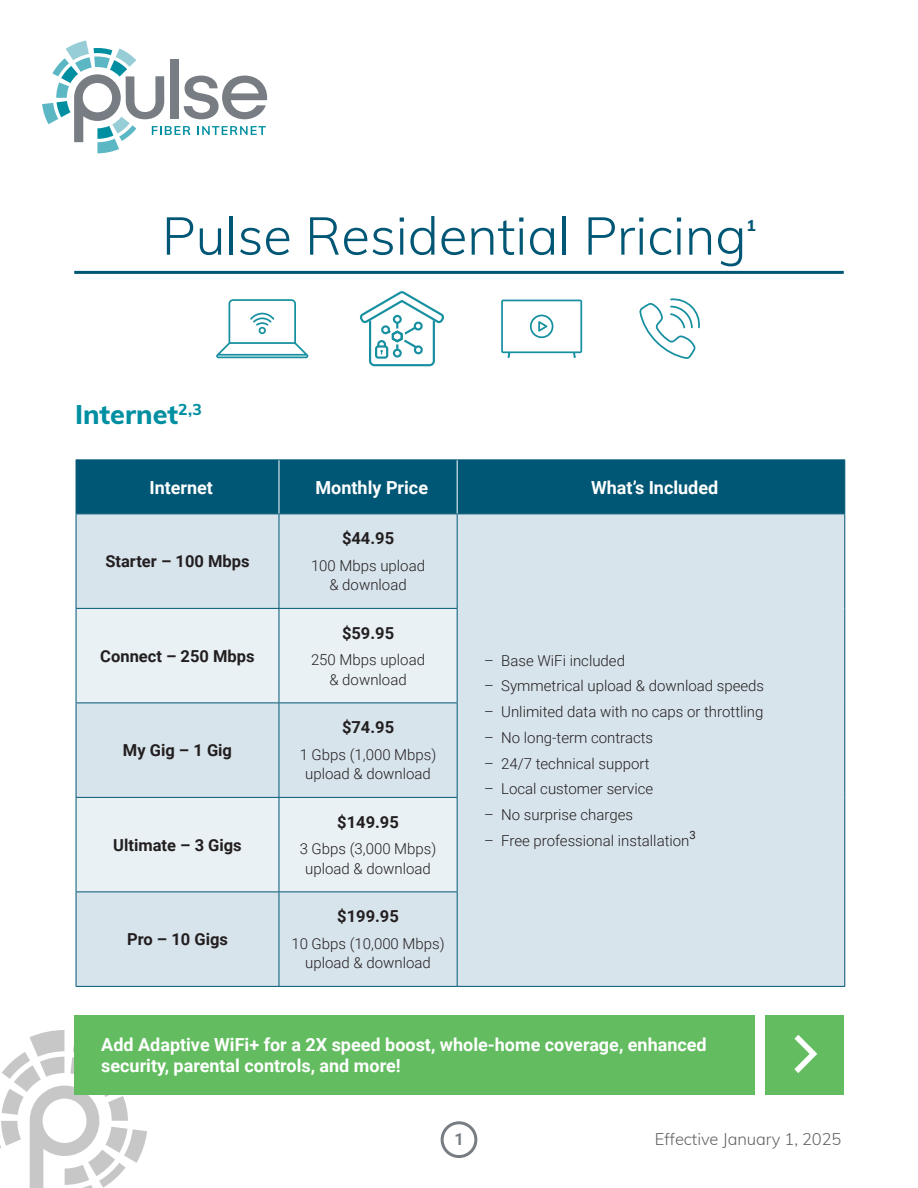
<style>
.page{position:relative;width:918px;height:1188px;background:#fff}
.page>*{position:absolute;margin:0;border:0;box-sizing:border-box;transform-origin:0 0}
.t1{font:300 52.5px "Muli";color:#005775}
.t2{font:800 27px "Muli";color:#008fa1}
.t3{font:700 18px/21px "Roboto";color:#fff}
.t4{font:700 16.5px "Roboto";color:#231f20}
.t5{font:300 16.5px "Muli";letter-spacing:-.005em;color:#636366}
.t6{font:700 16.5px "Roboto";color:#787d83}
.t7{font:800 15.75px "Muli";color:#005775}
.t8{font:300 15px/19.5px "Roboto";color:#231f20;text-align:center}
</style>
<div class="page">
<div style="left:441px;top:1121px;width:36px;height:37px;border:3px solid #787d83;border-radius:50%"></div>
<svg style="left:0;top:1030px;width:147px;height:158px"></svg>
<div style="left:77px;top:461px;width:767px;height:53px;background:#005775"></div>
<div style="left:77px;top:515px;width:767px;height:471px;background:#d8e4ec"></div>
<svg style="left:77px;top:609px;width:380px;height:283px;background:#e1ebf1"></svg>
<hr style="left:76px;top:514px;width:1px;height:94px;background:#005775">
<hr style="left:279px;top:514px;width:1px;height:94px;background:#005775">
<hr style="left:457px;top:514px;width:1px;height:94px;background:#005775">
<hr style="left:844px;top:514px;width:1px;height:94px;background:#005775">
<hr style="left:76px;top:608px;width:203px;height:1px;background:#005775">
<hr style="left:76px;top:609px;width:1px;height:94px;background:#005775">
<hr style="left:279px;top:608px;width:179px;height:1px;background:#005775">
<hr style="left:279px;top:609px;width:1px;height:94px;background:#005775">
<hr style="left:457px;top:609px;width:1px;height:94px;background:#005775">
<hr style="left:844px;top:608px;width:1px;height:95px;background:#005775">
<hr style="left:76px;top:703px;width:203px;height:1px;background:#005775">
<hr style="left:76px;top:703px;width:1px;height:94px;background:#005775">
<hr style="left:279px;top:703px;width:179px;height:1px;background:#005775">
<hr style="left:279px;top:703px;width:1px;height:94px;background:#005775">
<hr style="left:457px;top:703px;width:1px;height:94px;background:#005775">
<hr style="left:844px;top:703px;width:1px;height:94px;background:#005775">
<hr style="left:76px;top:797px;width:203px;height:1px;background:#005775">
<hr style="left:76px;top:798px;width:1px;height:94px;background:#005775">
<hr style="left:279px;top:797px;width:179px;height:1px;background:#005775">
<hr style="left:279px;top:798px;width:1px;height:94px;background:#005775">
<hr style="left:457px;top:798px;width:1px;height:94px;background:#005775">
<hr style="left:844px;top:797px;width:1px;height:95px;background:#005775">
<hr style="left:76px;top:892px;width:203px;height:1px;background:#005775">
<hr style="left:76px;top:892px;width:1px;height:94px;background:#005775">
<hr style="left:279px;top:892px;width:179px;height:1px;background:#005775">
<hr style="left:279px;top:892px;width:1px;height:94px;background:#005775">
<hr style="left:457px;top:892px;width:1px;height:94px;background:#005775">
<hr style="left:844px;top:892px;width:1px;height:94px;background:#005775">
<hr style="left:76px;top:986px;width:203px;height:1px;background:#005775">
<hr style="left:279px;top:986px;width:178px;height:1px;background:#005775">
<hr style="left:457px;top:986px;width:388px;height:1px;background:#005775">
<hr style="left:76px;top:460px;width:203px;height:1px;background:#005775">
<hr style="left:76px;top:460px;width:1px;height:54px;background:#005775">
<hr style="left:279px;top:460px;width:178px;height:1px;background:#005775">
<hr style="left:457px;top:460px;width:388px;height:1px;background:#005775">
<hr style="left:844px;top:460px;width:1px;height:54px;background:#005775">
<hr style="left:76px;top:514px;width:203px;height:1px;background:#005775">
<hr style="left:279px;top:514px;width:178px;height:1px;background:#005775">
<hr style="left:457px;top:514px;width:388px;height:1px;background:#005775">
<hr style="left:279px;top:460px;width:1px;height:54px;background:#fff">
<hr style="left:457px;top:460px;width:1px;height:54px;background:#fff">
<hr style="left:74px;top:271px;width:770px;height:3px;background:#005775">
<svg style="left:42px;top:40px;width:225px;height:113px"></svg>
<div style="left:74px;top:1015px;width:681px;height:80px;background:#63bd60"></div>
<div style="left:765px;top:1015px;width:79px;height:80px;background:#63bd60"></div>
<svg style="left:359px;top:291px;width:85px;height:75px"></svg>
<svg style="left:501px;top:300px;width:81px;height:58px"></svg>
<svg style="left:639px;top:298px;width:61px;height:61px"></svg>
<svg style="left:216px;top:299px;width:92px;height:59px"></svg>
<h1 class="t1" style="left:162px;top:198px;width:586px">Pulse Residential Pricing</h1>
<p class="t7" style="left:747px;top:214px;width:11px">1</p>
<h2 class="t2" style="left:75px;top:394px;width:129px">Internet<sup>2,3</sup></h2>
<p class="t3" style="left:149px;top:476px;width:65px">Internet</p>
<p class="t3" style="left:316px;top:476px;width:114px">Monthly Price</p>
<p class="t3" style="left:591px;top:476px;width:129px">What’s Included</p>
<p class="t4" style="left:105px;top:550px;width:146px">Starter – 100 Mbps</p>
<p class="t4" style="left:100px;top:644px;width:156px">Connect – 250 Mbps</p>
<p class="t4" style="left:123px;top:739px;width:111px">My Gig – 1 Gig</p>
<p class="t4" style="left:113px;top:833px;width:130px">Ultimate – 3 Gigs</p>
<p class="t4" style="left:127px;top:928px;width:102px">Pro – 10 Gigs</p>
<p class="t4" style="left:342px;top:527px;width:54px">$44.95</p>
<p class="t8" style="left:311px;top:555px;width:116px">100 Mbps upload &amp; download</p>
<p class="t4" style="left:342px;top:622px;width:54px">$59.95</p>
<p class="t8" style="left:311px;top:650px;width:116px">250 Mbps upload &amp; download</p>
<p class="t4" style="left:342px;top:716px;width:54px">$74.95</p>
<p class="t8" style="left:300px;top:744px;width:138px">1 Gbps (1,000 Mbps) upload &amp; download</p>
<p class="t4" style="left:337px;top:811px;width:63px">$149.95</p>
<p class="t8" style="left:300px;top:839px;width:138px">3 Gbps (3,000 Mbps) upload &amp; download</p>
<p class="t4" style="left:337px;top:905px;width:63px">$199.95</p>
<p class="t8" style="left:291px;top:933px;width:155px">10 Gbps (10,000 Mbps) upload &amp; download</p>
<p class="t8" style="left:484px;top:650px;width:142px">– Base WiFi included</p>
<p class="t8" style="left:484px;top:676px;width:281px">– Symmetrical upload &amp; download speeds</p>
<p class="t8" style="left:484px;top:702px;width:281px">– Unlimited data with no caps or throttling</p>
<p class="t8" style="left:484px;top:727px;width:171px">– No long-term contracts</p>
<p class="t8" style="left:484px;top:753px;width:167px">– 24/7 technical support</p>
<p class="t8" style="left:484px;top:779px;width:171px">– Local customer service</p>
<p class="t8" style="left:484px;top:804px;width:150px">– No surprise charges</p>
<p class="t8" style="left:484px;top:830px;width:213px">– Free professional installation<sup>3</sup></p>
<p class="t3" style="left:101px;top:1034px;width:607px">Add Adaptive WiFi+ for a 2X speed boost, whole-home coverage, enhanced security, parental controls, and more!</p>
<p class="t6" style="left:454px;top:1127px;width:11px">1</p>
<p class="t5" style="left:655px;top:1127px;width:188px">Effective January 1, 2025</p>
</div>
